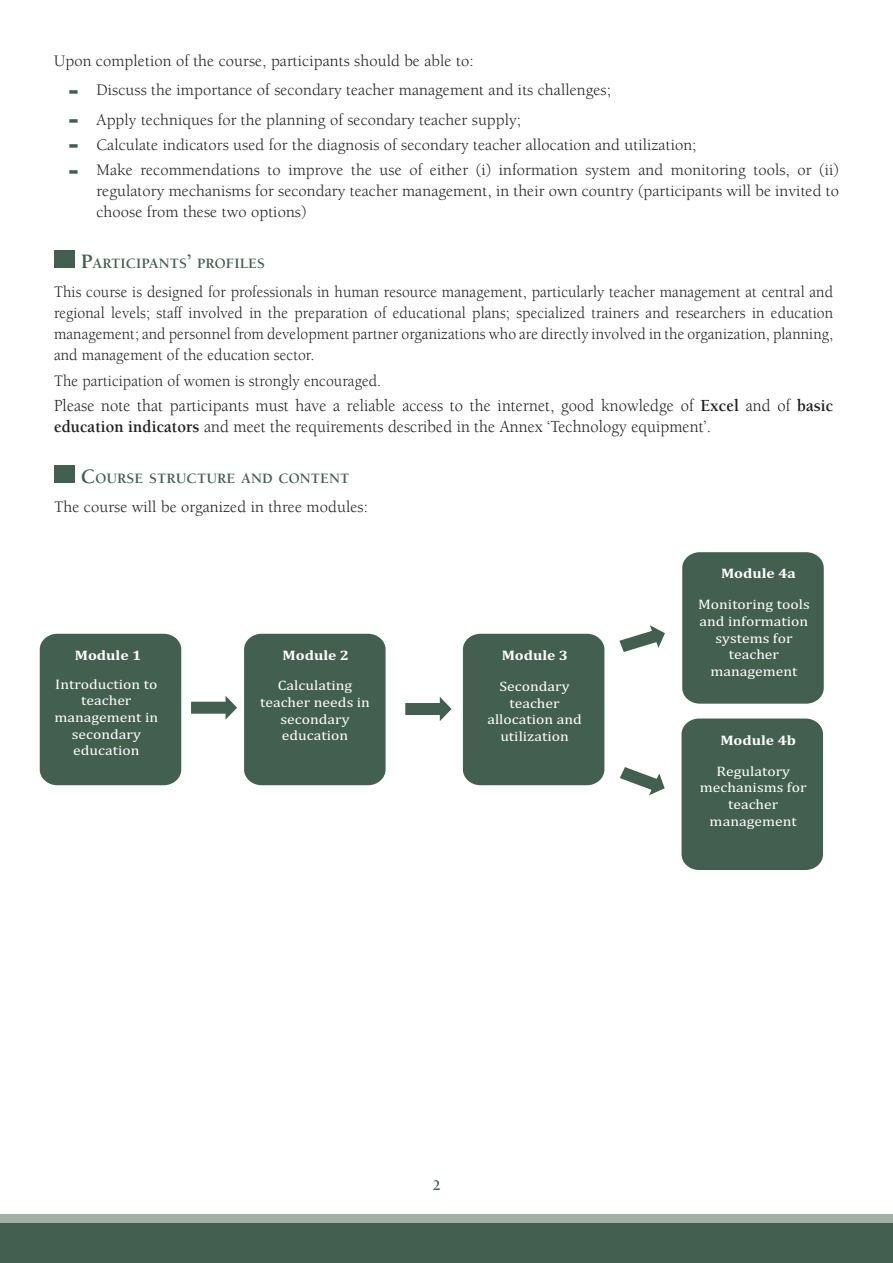
<style>
.page{position:relative;width:893px;height:1263px;background:#fff}
.page>*{position:absolute;margin:0;border:0;box-sizing:border-box;transform-origin:0 0}
.t1{font:66px "Berkeley Std";color:#435f50;scale:.25 1}
.t2{font:17.4px/20.9px "Berkeley Std";letter-spacing:.005em;color:#231f20;scale:.95 1}
.Bullets{font:16.5px/21px "Berkeley Std";letter-spacing:.005em;color:#231f20;text-align:justify}
.Bullets-2{font:16.5px/21px "Berkeley Std";letter-spacing:.005em;color:#231f20;text-align:justify;scale:.95 1}
.Main_text{font:16.5px "Berkeley Std";letter-spacing:.005em;color:#231f20}
.t3{font:700 15px "Berkeley Std";color:#435f50}
.Title_1{font:700 14.7px "Berkeley Std";letter-spacing:.005em;color:#435f50}
.t4{font:13.8px/16.6px "Cambria";color:#fff;text-align:center;scale:1.13 1}
.t5{font:700 13.8px "Cambria";color:#fff;scale:1.13 1}
.s1{font-size:21px}
.s2{font-weight:700}
</style>
<div class="page">
<div style="left:54px;top:250px;width:21px;height:18px;background:#435f50"></div>
<div style="left:54px;top:465px;width:21px;height:17px;background:#435f50"></div>
<svg style="left:0;top:1214px;width:893px;height:49px;background:#546d5f"></svg>
<div style="left:40px;top:634px;width:141px;height:151px;background:#435f50"></div>
<div style="left:244px;top:634px;width:142px;height:151px;background:#435f50"></div>
<div style="left:463px;top:634px;width:141px;height:151px;background:#435f50"></div>
<svg style="left:191px;top:696px;width:46px;height:24px"></svg>
<svg style="left:405px;top:697px;width:46px;height:24px"></svg>
<svg style="left:619px;top:625px;width:46px;height:27px"></svg>
<svg style="left:620px;top:767px;width:45px;height:28px"></svg>
<div style="left:682px;top:552px;width:142px;height:152px;background:#435f50"></div>
<div style="left:681px;top:718px;width:142px;height:152px;background:#435f50"></div>
<p class="Bullets" style="left:54px;top:50px;width:421px">Upon completion of the course, participants should be able to:</p>
<p class="t1" style="left:70px;top:50px;width:34px">–</p>
<p class="Bullets" style="left:97px;top:80px;width:516px">Discuss the importance of secondary teacher management and its challenges;</p>
<p class="t1" style="left:70px;top:79px;width:34px">–</p>
<p class="Bullets" style="left:97px;top:109px;width:426px">Apply techniques for the planning of secondary teacher supply;</p>
<p class="t1" style="left:70px;top:104px;width:34px">–</p>
<p class="Bullets" style="left:97px;top:134px;width:602px">Calculate indicators used for the diagnosis of secondary teacher allocation and utilization;</p>
<p class="t1" style="left:70px;top:130px;width:34px">–</p>
<p class="Bullets" style="left:97px;top:160px;width:744px">Make recommendations to improve the use of either (i) information system and monitoring tools, or (ii) regulatory mechanisms for secondary teacher management, in their own country (participants will be invited to choose from these two options)</p>
<p class="Title_1" style="left:81px;top:255px;width:186px"><span class="s1">P</span>ARTICIPANTS<span class="s1">’</span> PROFILES</p>
<p class="Bullets-2" style="left:54px;top:282px;width:822px">This course is designed for professionals in human resource management, particularly teacher management at central and regional levels; staff involved in the preparation of educational plans; specialized trainers and researchers in education management; and personnel from development partner organizations who are directly involved in the organization, planning, and management of the education sector.</p>
<p class="Bullets-2" style="left:54px;top:370px;width:346px">The participation of women is strongly encouraged.</p>
<p class="t2" style="left:54px;top:395px;width:822px">Please note that participants must have a reliable access to the internet, good knowledge of <span class="s2">Excel</span> and of <span class="s2">basic education indicators</span> and meet the requirements described in the Annex ‘Technology equipment’.</p>
<p class="Title_1" style="left:81px;top:470px;width:270px"><span class="s1">C</span> OURSE STRUCTURE AND CONTENT</p>
<p class="Main_text" style="left:54px;top:498px;width:315px">The course will be organized in three modules:</p>
<p class="t5" style="left:75px;top:646px;width:60px">Module 1</p>
<p class="t5" style="left:283px;top:645px;width:60px">Module 2</p>
<p class="t5" style="left:502px;top:645px;width:60px">Module 3</p>
<p class="t4" style="left:260px;top:678px;width:99px">Calculating teacher needs in secondary education</p>
<p class="t4" style="left:487px;top:679px;width:85px">Secondary teacher allocation and utilization</p>
<p class="t4" style="left:54px;top:677px;width:93px">Introduction to teacher management in secondary education</p>
<p class="t5" style="left:721px;top:564px;width:68px">Module 4a</p>
<p class="t4" style="left:698px;top:598px;width:100px">Monitoring tools and information systems for teacher management</p>
<p class="t5" style="left:720px;top:730px;width:69px">Module 4b</p>
<p class="t4" style="left:700px;top:764px;width:96px">Regulatory mechanisms for teacher management</p>
<p class="t3" style="left:433px;top:1177px;width:10px">2</p>
</div>
